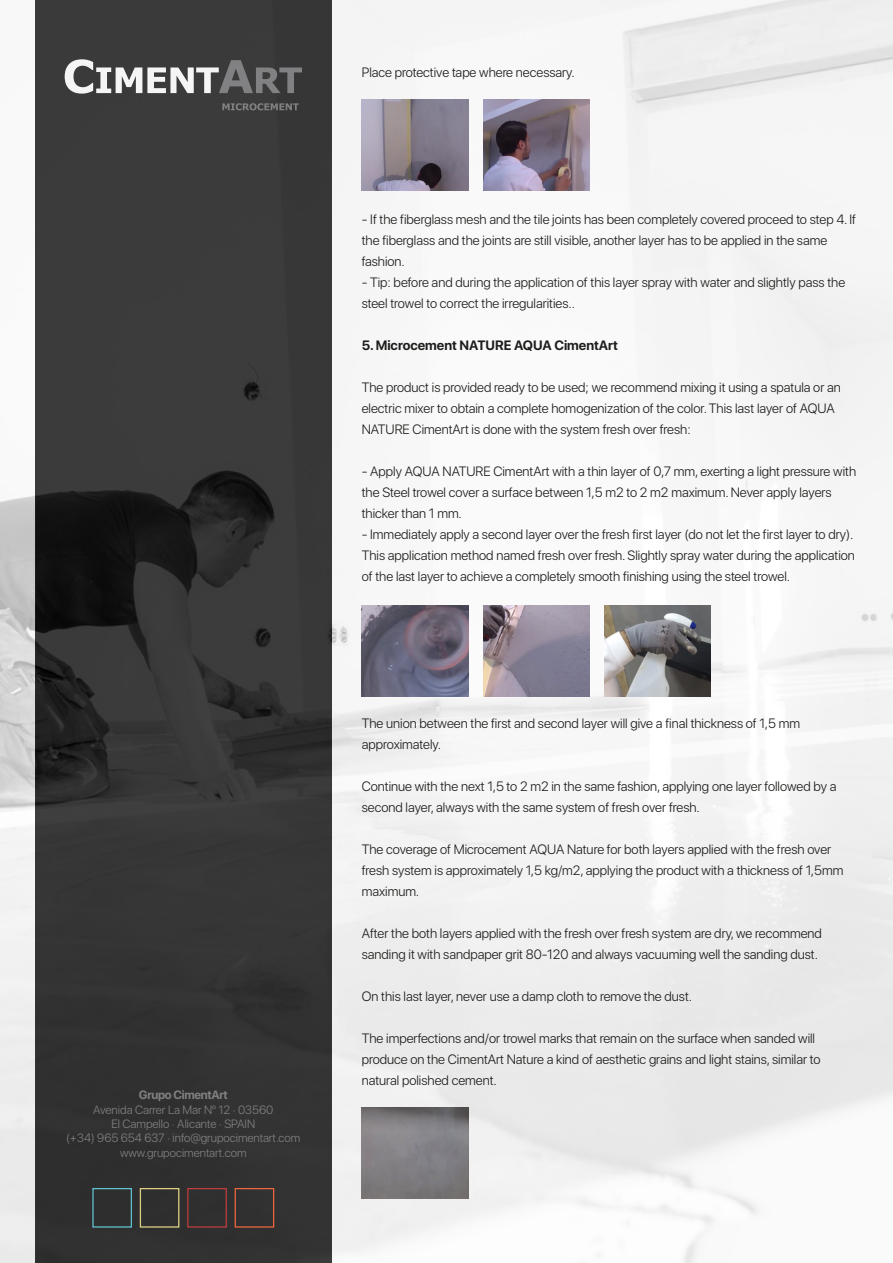
<style>
.page{position:relative;width:893px;height:1263px;background:#fff}
.page>*{position:absolute;margin:0;border:0;box-sizing:border-box;transform-origin:0 0}
.t1{font:300 13.5px/21px "SF Pro Display";color:#1d1d1b}
.t2{font:700 13.5px "SF Pro Display";color:#1d1d1b}
.t3{font:300 12px/14.4px "SF Pro Display";color:#818083;text-align:center}
.t4{font:700 12px "SF Pro Display";letter-spacing:-.025em;color:#818083}
</style>
<div class="page">
<img style="left:0;top:0;width:893px;height:1263px">
<svg style="left:35px;top:0;width:296px;height:1263px;background:#343434"></svg>
<svg style="left:222px;top:103px;width:77px;height:7px"></svg>
<svg style="left:65px;top:59px;width:237px;height:35px"></svg>
<div style="left:92px;top:1188px;width:40px;height:39px;border:1px solid #5fc1d1"></div>
<div style="left:140px;top:1188px;width:39px;height:39px;border:1px solid #dcd183"></div>
<div style="left:187px;top:1188px;width:40px;height:39px;border:1px solid #be3c3d"></div>
<div style="left:235px;top:1188px;width:39px;height:39px;border:1px solid #eb653d"></div>
<img style="left:483px;top:99px;width:106px;height:91px">
<img style="left:362px;top:605px;width:106px;height:91px">
<img style="left:362px;top:99px;width:106px;height:91px">
<img style="left:483px;top:605px;width:106px;height:91px">
<img style="left:604px;top:605px;width:107px;height:91px">
<img style="left:362px;top:1107px;width:106px;height:91px">
<p class="t4" style="left:139px;top:1086px;width:90px">Grupo CimentArt</p>
<p class="t3" style="left:66px;top:1102px;width:236px">Avenida Carrer La Mar No 12 · 03560<br>El Campello · Alicante · SPAIN<br>(+34) 965 654 637 · info@grupocimentart.com www.grupocimentart.com</p>
<p class="t1" style="left:362px;top:61px;width:215px">Place protective tape where necessary.</p>
<p class="t1" style="left:362px;top:208px;width:496px">- If the fiberglass mesh and the tile joints has been completely covered proceed to step 4. If the fiberglass and the joints are still visible, another layer has to be applied in the same fashion.</p>
<p class="t1" style="left:362px;top:271px;width:485px">- Tip: before and during the application of this layer spray with water and slightly pass the steel trowel to correct the irregularities..</p>
<p class="t2" style="left:362px;top:336px;width:258px">5. Microcement NATURE AQUA CimentArt</p>
<p class="t1" style="left:362px;top:376px;width:481px">The product is provided ready to be used; we recommend mixing it using a spatula or an electric mixer to obtain a complete homogenization of the color. This last layer of AQUA<br>NATURE CimentArt is done with the system fresh over fresh:</p>
<p class="t1" style="left:362px;top:460px;width:496px">- Apply AQUA NATURE CimentArt with a thin layer of 0,7 mm, exerting a light pressure with the Steel trowel cover a surface between 1,5 m2 to 2 m2 maximum. Never apply layers thicker than 1 mm.</p>
<p class="t1" style="left:362px;top:523px;width:495px;text-align:justify">- Immediately apply a second layer over the fresh first layer (do not let the first layer to dry).<br>This application method named fresh over fresh. Slightly spray water during the application of the last layer to achieve a completely smooth finishing using the steel trowel.</p>
<p class="t1" style="left:362px;top:712px;width:440px">The union between the first and second layer will give a final thickness of 1,5 mm approximately.</p>
<p class="t1" style="left:362px;top:775px;width:476px">Continue with the next 1,5 to 2 m2 in the same fashion, applying one layer followed by a second layer, always with the same system of fresh over fresh.</p>
<p class="t1" style="left:362px;top:838px;width:483px">The coverage of Microcement AQUA Nature for both layers applied with the fresh over fresh system is approximately 1,5 kg/m2, applying the product with a thickness of 1,5mm maximum.</p>
<p class="t1" style="left:362px;top:922px;width:462px">After the both layers applied with the fresh over fresh system are dry, we recommend sanding it with sandpaper grit 80-120 and always vacuuming well the sanding dust.</p>
<p class="t1" style="left:362px;top:985px;width:332px">On this last layer, never use a damp cloth to remove the dust.</p>
<p class="t1" style="left:362px;top:1027px;width:460px">The imperfections and/or trowel marks that remain on the surface when sanded will produce on the CimentArt Nature a kind of aesthetic grains and light stains, similar to natural polished cement.</p>
</div>
